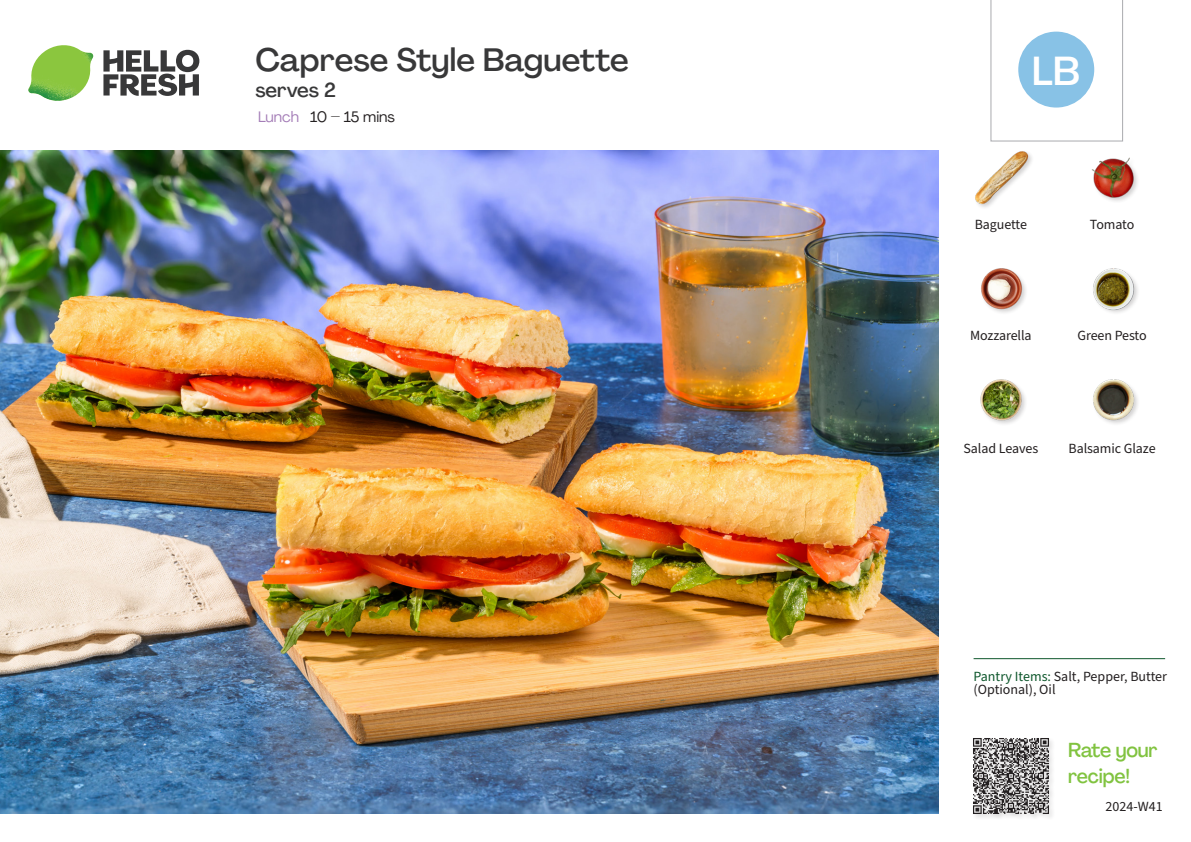
<style>
.page{position:relative;width:1191px;height:842px;background:#fff}
.page>*{position:absolute;margin:0;border:0;box-sizing:border-box;transform-origin:0 0}
._24_Recipe_Nr_Bag{font:500 40px "Agrandir";color:#fff}
._15_Titel_UK{font:500 32px "Agrandir";color:#383839}
._24_Before_Start_Titel{font:500 20px/26px "Agrandir";letter-spacing:-.01em;color:#81c340;scale:.96 1}
._15_Titel_UK-2{font:500 20px "Agrandir";color:#383839}
._02_Box_Type{font:15px "Agrandir";color:#231f20}
._18_FRONT_ingredients_UK{font:14px/12.8px "Source Sans Pro";letter-spacing:-.005em;color:#231f20}
.s1{color:#fff}
.s2{color:#a47db7}
.s3{color:#0e572c}
</style>
<div class="page">
<svg style="left:103px;top:50px;width:96px;height:46px"></svg>
<img style="left:28px;top:45px;width:65px;height:56px">
<hr style="left:973px;top:658px;width:192px;height:1px;background:#0e572c">
<div style="left:971px;top:737px;width:84px;height:83px;background:#f9f9f9"></div>
<img style="left:973px;top:738px;width:78px;height:79px">
<svg style="left:990px;top:0;width:133px;height:142px"></svg>
<div style="left:974px;top:150px;width:60px;height:59px;background:#231f20;opacity:.2"></div>
<img style="left:974px;top:150px;width:55px;height:54px">
<img style="left:981px;top:268px;width:45px;height:45px">
<img style="left:980px;top:379px;width:46px;height:45px">
<img style="left:1093px;top:268px;width:45px;height:45px">
<img style="left:1091px;top:157px;width:47px;height:44px">
<img style="left:0;top:150px;width:938px;height:664px">
<img style="left:1093px;top:379px;width:45px;height:45px">
<p class="_15_Titel_UK" style="left:255px;top:40px;width:375px">Caprese Style Baguette</p>
<p class="_15_Titel_UK-2" style="left:255px;top:77px;width:82px">serves 2</p>
<p class="_02_Box_Type" style="left:255px;top:107px;width:141px"><span class="s1">.</span><span class="s2">Lunch</span><span class="s1">.</span> 10 – 15 mins</p>
<p class="_24_Recipe_Nr_Bag" style="left:1031px;top:47px;width:50px">LB</p>
<p class="_18_FRONT_ingredients_UK" style="left:974px;top:218px;width:54px">Baguette</p>
<p class="_18_FRONT_ingredients_UK" style="left:1089px;top:218px;width:46px">Tomato</p>
<p class="_18_FRONT_ingredients_UK" style="left:970px;top:329px;width:63px">Mozzarella</p>
<p class="_18_FRONT_ingredients_UK" style="left:1077px;top:329px;width:71px">Green Pesto</p>
<p class="_18_FRONT_ingredients_UK" style="left:963px;top:442px;width:76px">Salad Leaves</p>
<p class="_18_FRONT_ingredients_UK" style="left:1068px;top:442px;width:89px">Balsamic Glaze</p>
<p class="_18_FRONT_ingredients_UK" style="left:973px;top:670px;width:195px"><span class="s3">Pantry Items:</span> Salt, Pepper, Butter (Optional), Oil</p>
<p class="_24_Before_Start_Titel" style="left:1068px;top:737px;width:95px">Rate your recipe!</p>
<p class="_18_FRONT_ingredients_UK" style="left:1105px;top:800px;width:58px">2024-W41</p>
</div>
